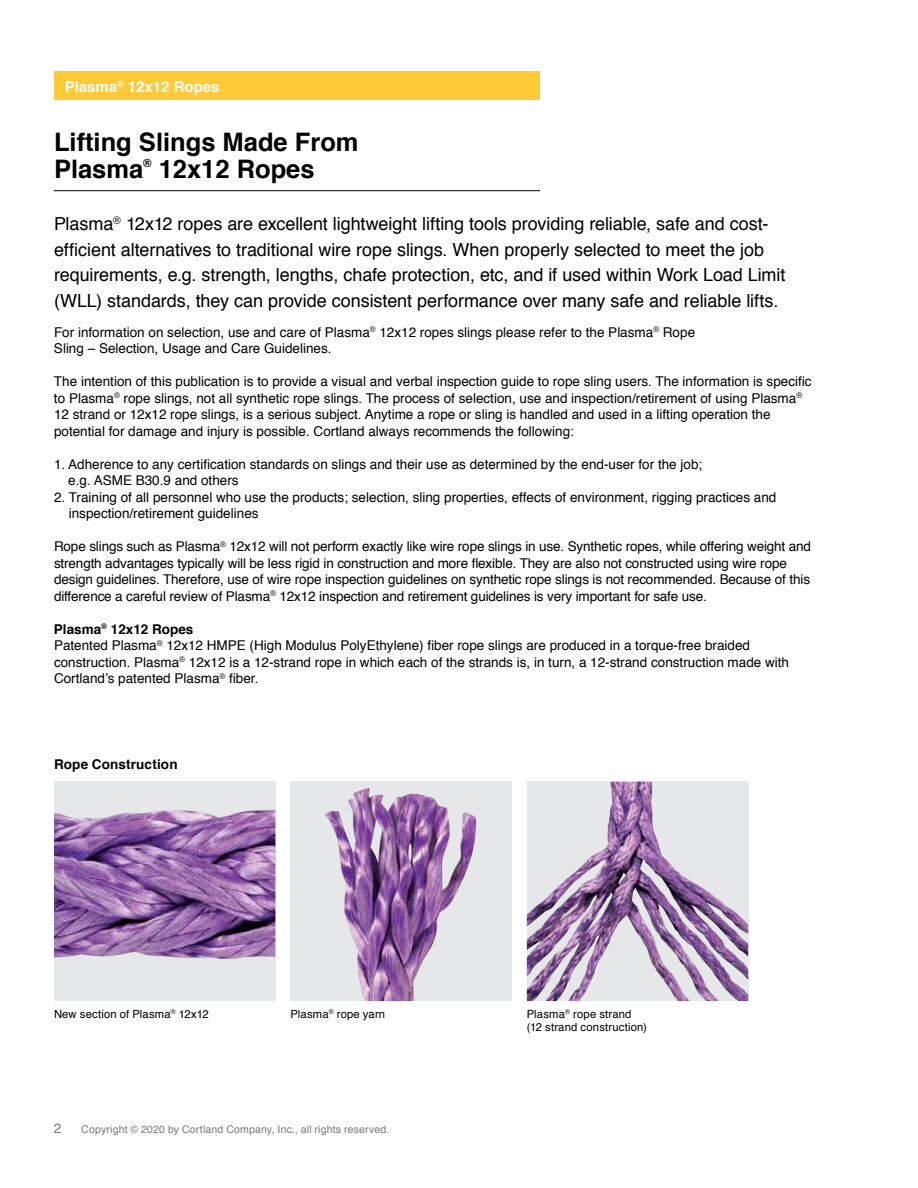
<style>
.page{position:relative;width:918px;height:1188px;background:#fff}
.page>*{position:absolute;margin:0;border:0;box-sizing:border-box;transform-origin:0 0}
.t1{font:700 25.5px/27px "Helvetica";color:#000}
.t2{font:18px/25.5px "Helvetica";letter-spacing:-.005em;color:#000}
.t3{font:700 15px "Helvetica";color:#fff}
.t4{font:13.5px/16.5px "Helvetica";color:#000}
.t5{font:700 13.5px "Helvetica";letter-spacing:.01em;color:#000}
.t6{font:13.5px "Helvetica";color:#77787b}
.t7{font:700 11.4px "Helvetica";color:#000}
.t8{font:11.25px/13.5px "Helvetica";letter-spacing:.015em;color:#000}
.t9{font:10.5px "Helvetica";letter-spacing:.015em;color:#77787b}
.s1{font-weight:700}
</style>
<div class="page">
<div style="left:54px;top:71px;width:486px;height:28px;background:#ffca38"></div>
<hr style="left:54px;top:190px;width:486px;height:1px;background:#000">
<div style="left:290px;top:782px;width:222px;height:219px;background:#e6e7e8"></div>
<img style="left:325px;top:788px;width:151px;height:213px">
<svg style="left:612px;top:782px;width:136px;height:219px;background:#beaec4"></svg>
<img style="left:527px;top:782px;width:85px;height:219px">
<div style="left:54px;top:782px;width:221px;height:219px;background:#e6e7e8"></div>
<img style="left:54px;top:810px;width:221px;height:149px">
<p class="t3" style="left:65px;top:74px;width:156px">Plasma<sup>®</sup> 12x12 Ropes</p>
<h1 class="t1" style="left:54px;top:128px;width:306px">Lifting Slings Made From<br>Plasma</h1>
<p class="t7" style="left:143px;top:153px;width:10px">®</p>
<h1 class="t1" style="left:159px;top:155px;width:157px">12x12 Ropes</h1>
<p class="t2" style="left:54px;top:212px;width:733px">Plasma<sup>®</sup> 12x12 ropes are excellent lightweight lifting tools providing reliable, safe and cost&shy;efficient alternatives to traditional wire rope slings. When properly selected to meet the job requirements, e.g. strength, lengths, chafe protection, etc, and if used within Work Load Limit (WLL) standards, they can provide consistent performance over many safe and reliable lifts.</p>
<p class="t4" style="left:54px;top:324px;width:643px">For information on selection, use and care of Plasma<sup>®</sup> 12x12 ropes slings please refer to the Plasma<sup>®</sup> Rope<br>Sling – Selection, Usage and Care Guidelines.</p>
<p class="t4" style="left:54px;top:373px;width:759px">The intention of this publication is to provide a visual and verbal inspection guide to rope sling users. The information is specific to Plasma<sup>®</sup> rope slings, not all synthetic rope slings. The process of selection, use and inspection/retirement of using Plasma<sup>® </sup>12 strand or 12x12 rope slings, is a serious subject. Anytime a rope or sling is handled and used in a lifting operation the potential for damage and injury is possible. Cortland always recommends the following:</p>
<p class="t4" style="left:68px;top:456px;width:636px;text-indent:-14px">1. Adherence to any certification standards on slings and their use as determined by the end-user for the job; e.g. ASME B30.9 and others</p>
<p class="t4" style="left:69px;top:489px;width:709px;text-indent:-15px">2. Training of all personnel who use the products; selection, sling properties, effects of environment, rigging practices and inspection/retirement guidelines</p>
<p class="t4" style="left:54px;top:539px;width:759px">Rope slings such as Plasma<sup>®</sup> 12x12 will not perform exactly like wire rope slings in use. Synthetic ropes, while offering weight and strength advantages typically will be less rigid in construction and more flexible. They are also not constructed using wire rope design guidelines. Therefore, use of wire rope inspection guidelines on synthetic rope slings is not recommended. Because of this difference a careful review of Plasma<sup>®</sup> 12x12 inspection and retirement guidelines is very important for safe use.</p>
<p class="t4" style="left:54px;top:621px;width:737px"><span class="s1">Plasma</span><sup>®</sup> <span class="s1">12x12 Ropes<br></span>Patented Plasma<sup>®</sup> 12x12 HMPE (High Modulus PolyEthylene) fiber rope slings are produced in a torque-free braided construction. Plasma<sup>®</sup> 12x12 is a 12-strand rope in which each of the strands is, in turn, a 12-strand construction made with Cortland’s patented Plasma<sup>®</sup> fiber.</p>
<p class="t5" style="left:54px;top:753px;width:125px">Rope Construction</p>
<p class="t8" style="left:54px;top:1007px;width:156px">New section of Plasma<sup>®</sup> 12x12</p>
<p class="t8" style="left:290px;top:1007px;width:96px">Plasma<sup>®</sup> rope yarn</p>
<p class="t8" style="left:527px;top:1007px;width:122px">Plasma<sup>®</sup> rope strand (12 strand construction)</p>
<p class="t6" style="left:54px;top:1118px;width:9px">2</p>
<p class="t9" style="left:81px;top:1122px;width:310px">Copyright © 2020 by Cortland Company, Inc., all rights reserved.</p>
</div>
